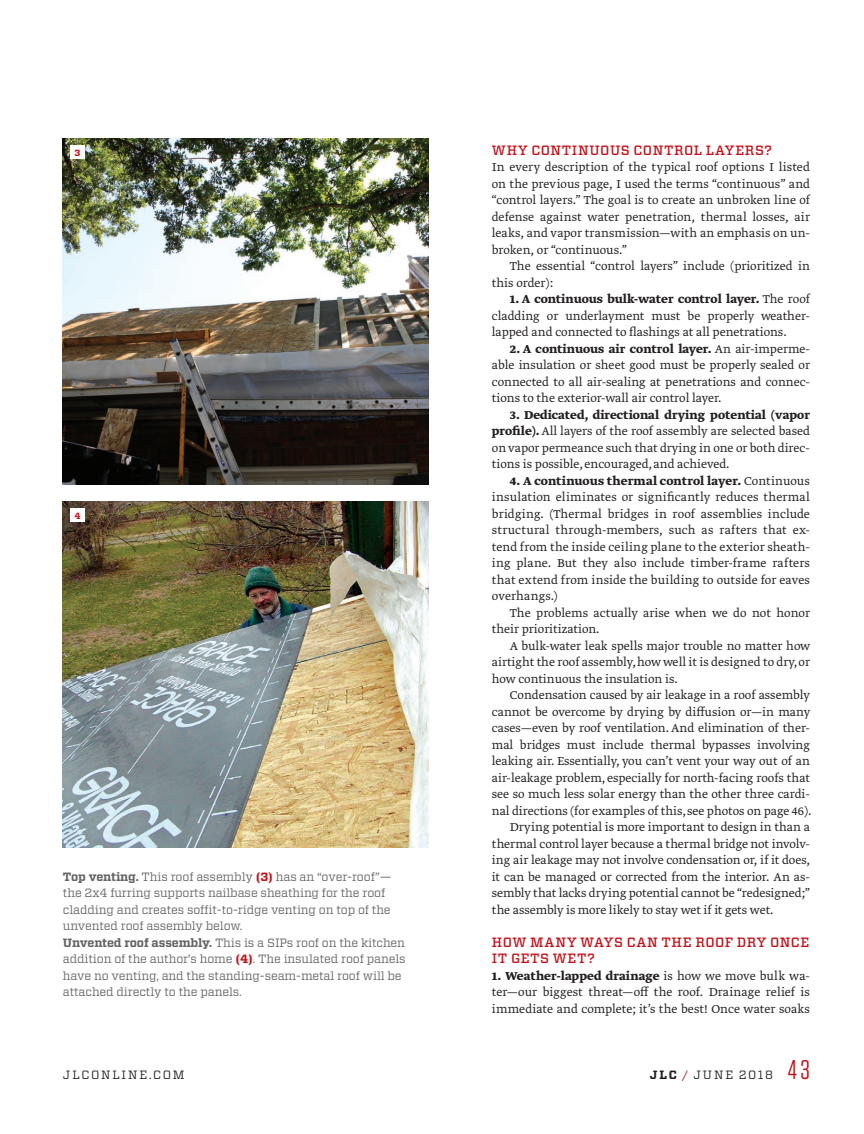
<style>
.page{position:relative;width:864px;height:1134px;background:#fff}
.page>*{position:absolute;margin:0;border:0;box-sizing:border-box;transform-origin:0 0}
.t1{font:27px "Tungsten";color:#c4121a}
.Body_-_NoIndent_Gret{font:300 13.5px/16.5px "Greta Text Std";color:#231f20;text-align:justify}
.Subhead_-_Vitesse_9{font:500 13.5px/16.5px "Vitesse";letter-spacing:.04em;color:#c4121a}
.Caption_-_Vitesse_Bo{font:12px/16.5px "Vitesse";letter-spacing:-.01em;color:#636366}
.t2{font:12px "Vitesse";letter-spacing:.15em;color:#231f20}
.Xtra_-_Number_-_Vite{font:700 9px "Vitesse";color:#c4121a}
.s1{font-weight:700}
.s2{font-weight:700;color:#c4121a}
.s3{color:#c4121a}
</style>
<div class="page">
<img style="left:63px;top:501px;width:365px;height:347px">
<img style="left:63px;top:138px;width:365px;height:347px">
<div style="left:70px;top:508px;width:15px;height:14px;background:#fff"></div>
<div style="left:70px;top:145px;width:15px;height:14px;background:#fff"></div>
<p class="Xtra_-_Number_-_Vite" style="left:75px;top:147px;width:7px">3</p>
<p class="Subhead_-_Vitesse_9" style="left:492px;top:142px;width:282px">WHY CONTINUOUS CONTROL LAYERS?</p>
<p class="Body_-_NoIndent_Gret" style="left:492px;top:159px;width:320px">In every description of the typical roof options I listed on the previous page, I used the terms “continuous” and “control layers.” The goal is to create an unbroken line of defense against water penetration, thermal losses, air leaks, and vapor transmission—with an emphasis on un&shy;broken, or “continuous.”</p>
<p class="Body_-_NoIndent_Gret" style="left:492px;top:258px;width:320px;text-indent:18px">The essential “control layers” include (prioritized in this order):</p>
<p class="Body_-_NoIndent_Gret" style="left:492px;top:291px;width:320px;text-indent:18px"><span class="s1">1. A continuous bulk-water control layer.</span> The roof cladding or underlayment must be properly weather&shy;lapped and connected to flashings at all penetrations.</p>
<p class="Body_-_NoIndent_Gret" style="left:492px;top:341px;width:320px;text-indent:18px"><span class="s1">2. A continuous air control layer.</span> An air-imperme&shy;able insulation or sheet good must be properly sealed or connected to all air-sealing at penetrations and connec&shy;tions to the exterior-wall air control layer.</p>
<p class="Body_-_NoIndent_Gret" style="left:492px;top:407px;width:320px;text-indent:18px"><span class="s1">3. Dedicated, directional drying potential (vapor profile).</span> All layers of the roof assembly are selected based on vapor permeance such that drying in one or both direc&shy;tions is possible, encouraged, and achieved.</p>
<p class="Body_-_NoIndent_Gret" style="left:492px;top:473px;width:320px;text-indent:18px"><span class="s1">4. A continuous thermal control layer.</span> Continuous insulation eliminates or significantly reduces thermal bridging. (Thermal bridges in roof assemblies include structural through-members, such as rafters that ex&shy;tend from the inside ceiling plane to the exterior sheath&shy;ing plane. But they also include timber-frame rafters that extend from inside the building to outside for eaves overhangs.)</p>
<p class="Body_-_NoIndent_Gret" style="left:492px;top:605px;width:320px;text-indent:18px">The problems actually arise when we do not honor their prioritization.</p>
<p class="Body_-_NoIndent_Gret" style="left:492px;top:638px;width:320px;text-indent:18px">A bulk-water leak spells major trouble no matter how airtight the roof assembly, how well it is designed to dry, or how continuous the insulation is.</p>
<p class="Body_-_NoIndent_Gret" style="left:492px;top:687px;width:321px;text-indent:18px">Condensation caused by air leakage in a roof assembly cannot be overcome by drying by diffusion or—in many cases—even by roof ventilation. And elimination of ther&shy;mal bridges must include thermal bypasses involving leaking air. Essentially, you can’t vent your way out of an air-leakage problem, especially for north-facing roofs that see so much less solar energy than the other three cardi&shy;nal directions (for examples of this, see photos on page 46).</p>
<p class="Body_-_NoIndent_Gret" style="left:492px;top:819px;width:320px;text-indent:18px">Drying potential is more important to design in than a thermal control layer because a thermal bridge not involv&shy;ing air leakage may not involve condensation or, if it does, it can be managed or corrected from the interior. An as&shy;sembly that lacks drying potential cannot be “redesigned;” the assembly is more likely to stay wet if it gets wet.</p>
<p class="Subhead_-_Vitesse_9" style="left:492px;top:934px;width:319px">HOW MANY WAYS CAN THE ROOF DRY ONCE<br>IT GETS WET?</p>
<p class="Body_-_NoIndent_Gret" style="left:492px;top:968px;width:320px"><span class="s1">1. Weather-lapped drainage</span> is how we move bulk wa&shy;ter—our biggest threat—off the roof. Drainage relief is immediate and complete; it’s the best! Once water soaks</p>
<p class="Xtra_-_Number_-_Vite" style="left:74px;top:510px;width:8px">4</p>
<p class="Caption_-_Vitesse_Bo" style="left:63px;top:868px;width:330px"><span class="s1">Top venting.</span> This roof assembly <span class="s2">(3)</span> has an “over-roof”— the 2x4 furring supports nailbase sheathing for the roof cladding and creates soffit-to-ridge venting on top of the unvented roof assembly below.</p>
<p class="Caption_-_Vitesse_Bo" style="left:63px;top:934px;width:344px"><span class="s1">Unvented roof assembly.</span> This is a SIPs roof on the kitchen addition of the author’s home <span class="s2">(4)</span>. The insulated roof panels have no venting, and the standing-seam-metal roof will be attached directly to the panels.</p>
<p class="t2" style="left:63px;top:1066px;width:123px">JLCONLINE.COM</p>
<p class="t2" style="left:650px;top:1066px;width:125px"><span class="s1">JLC</span> <span class="s3">/</span> JUNE 2018</p>
<h1 class="t1" style="left:788px;top:1055px;width:24px">43</h1>
</div>
